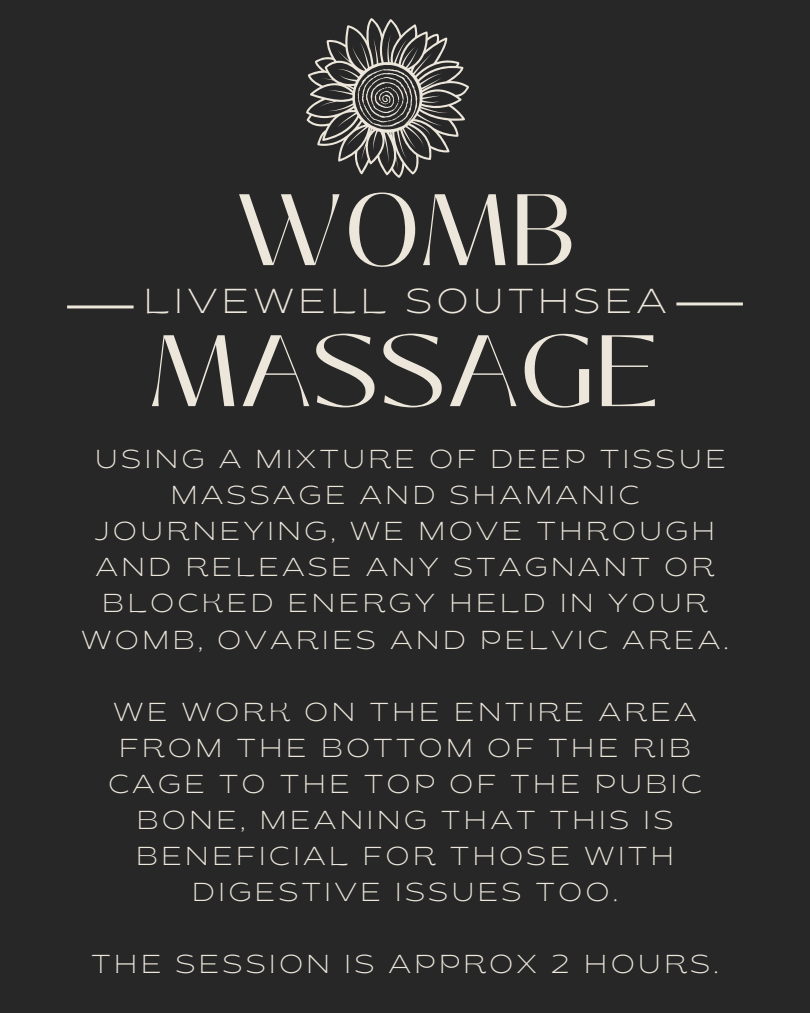
<style>
.page{position:relative;width:810px;height:1013px;background:#fff}
.page>*{position:absolute;margin:0;border:0;box-sizing:border-box;transform-origin:0 0}
.t1{font:100.9px/140.9px "Black Mango";color:#ece6db;text-align:center}
.t2{font:200 semi-expanded 34.6px "Brice";letter-spacing:.115em;color:#ece6db}
.t3{font:200 semi-expanded 25.9px/36px "Brice";letter-spacing:.115em;color:#ece6db;text-align:center}
</style>
<div class="page">
<div style="left:0;top:0;width:810px;height:1012px;background:#272727"></div>
<hr style="left:67px;top:305px;width:67px;height:3px;background:#ece6db">
<hr style="left:676px;top:302px;width:67px;height:3px;background:#ece6db">
<svg style="left:306px;top:18px;width:163px;height:160px"></svg>
<p class="t1" style="left:149px;top:160px;width:513px">WOMB<br>MASSAGE</p>
<p class="t2" style="left:143px;top:287px;width:525px">LIVEWELL SOUTHSEA</p>
<p class="t3" style="left:81px;top:444px;width:649px">USING A MIXTURE OF DEEP TISSUE<br>MASSAGE AND SHAMANIC<br>JOURNEYING, WE MOVE THROUGH<br>AND RELEASE ANY STAGNANT OR<br>BLOCKED ENERGY HELD IN YOUR<br>WOMB, OVARIES AND PELVIC AREA.</p>
<p class="t3" style="left:108px;top:696px;width:595px">WE WORK ON THE ENTIRE AREA<br>FROM THE BOTTOM OF THE RIB<br>CAGE TO THE TOP OF THE PUBIC<br>BONE, MEANING THAT THIS IS<br>BENEFICIAL FOR THOSE WITH<br>DIGESTIVE ISSUES TOO.</p>
<p class="t3" style="left:91px;top:948px;width:629px">THE SESSION IS APPROX 2 HOURS.</p>
</div>
